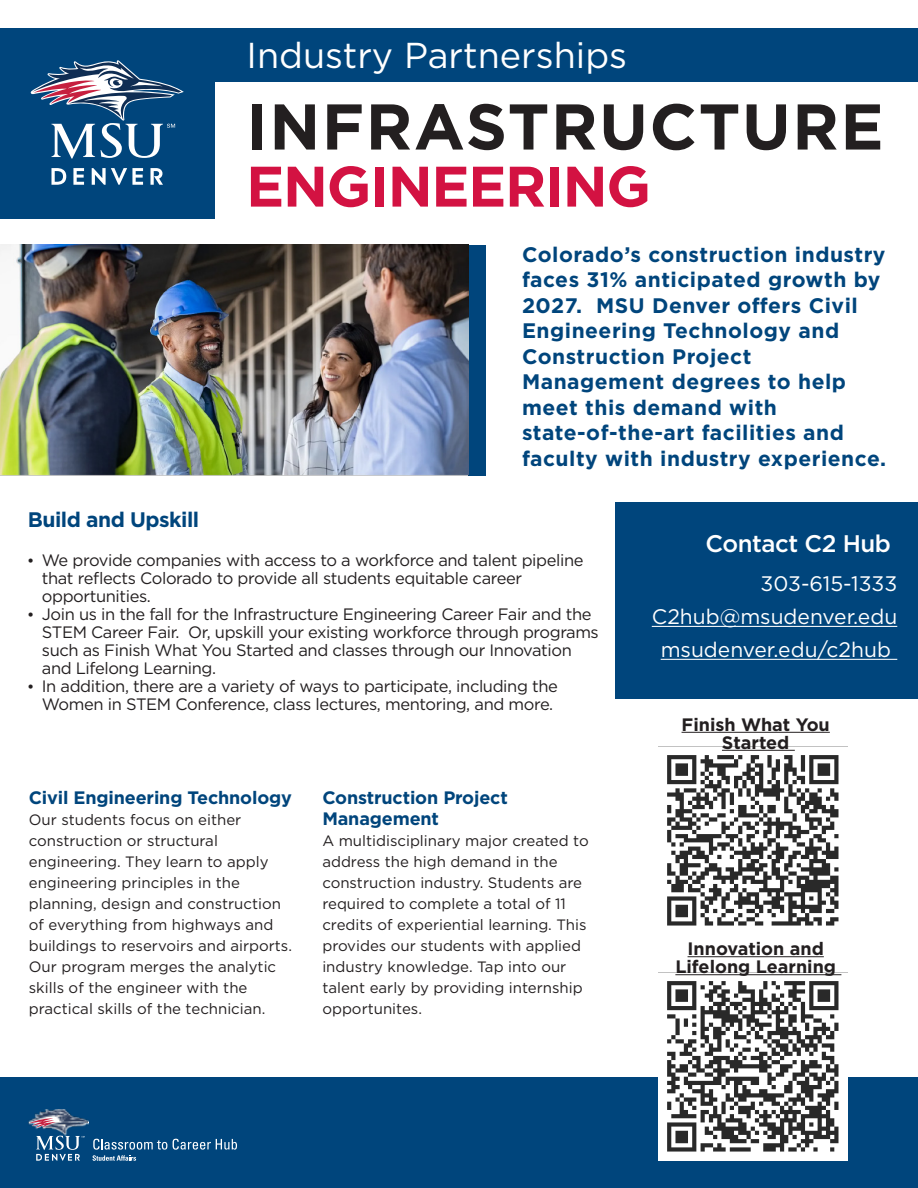
<style>
.page{position:relative;width:918px;height:1188px;background:#fff}
.page>*{position:absolute;margin:0;border:0;box-sizing:border-box;transform-origin:0 0}
.t1{font:700 64.5px "Gotham";letter-spacing:.025em;color:#231f20}
.t2{font:700 57px "Gotham";letter-spacing:-.025em;color:#d31242}
.t3{font:36px "Gotham";color:#fff}
.t4{font:500 24px "Gotham";letter-spacing:-.02em;color:#fff}
.t5{font:700 21px/25.5px "Gotham";letter-spacing:.025em;color:#00457c}
.t6{font:21px "Gotham";color:#fff}
.t7{font:700 21px "Gotham";letter-spacing:-.025em;color:#00457c}
.t8{font:700 18px/20.9px "Gotham";letter-spacing:-.01em;color:#00457c}
.t9{font:700 18px/18px "Gotham";color:#231f20;text-align:center}
.t10{font:16.5px/18px "Gotham";letter-spacing:-.025em;color:#231f20}
.t11{font:15px/21px "Gotham";color:#231f20}
.s1{font-family:"Times New Roman"}
</style>
<div class="page">
<div style="left:0;top:1077px;width:918px;height:111px;background:#00457c"></div>
<div style="left:0;top:28px;width:918px;height:54px;background:#00457c"></div>
<div style="left:0;top:38px;width:214px;height:181px;background:#00457c"></div>
<svg style="left:51px;top:168px;width:92px;height:17px"></svg>
<svg style="left:150px;top:168px;width:13px;height:17px"></svg>
<svg style="left:30px;top:60px;width:154px;height:99px"></svg>
<svg style="left:173px;top:1139px;width:64px;height:11px"></svg>
<svg style="left:92px;top:1139px;width:75px;height:22px"></svg>
<img style="left:28px;top:1110px;width:59px;height:25px">
<svg style="left:29px;top:1118px;width:27px;height:10px"></svg>
<svg style="left:36px;top:1136px;width:49px;height:25px"></svg>
<div style="left:468px;top:245px;width:18px;height:231px;background:#00457c"></div>
<img style="left:0;top:245px;width:468px;height:231px">
<img style="left:659px;top:972px;width:188px;height:188px">
<img style="left:659px;top:746px;width:188px;height:180px">
<hr style="left:682px;top:732px;width:148px;height:1px;background:#231f20">
<hr style="left:722px;top:750px;width:73px;height:1px;background:#231f20">
<hr style="left:688px;top:956px;width:136px;height:1px;background:#231f20">
<hr style="left:675px;top:974px;width:166px;height:1px;background:#231f20">
<div style="left:615px;top:502px;width:303px;height:197px;background:#00457c"></div>
<hr style="left:652px;top:626px;width:245px;height:1px;background:#fff">
<hr style="left:661px;top:659px;width:236px;height:1px;background:#fff">
<h3 class="t3" style="left:247px;top:32px;width:382px">Industry Partnerships</h3>
<h1 class="t1" style="left:246px;top:84px;width:639px">INFRASTRUCTURE</h1>
<h2 class="t2" style="left:246px;top:149px;width:406px">ENGINEERING</h2>
<p class="t5" style="left:522px;top:241px;width:366px">Colorado’s construction industry faces 31% anticipated growth by<br>2027. MSU Denver offers Civil<br>Engineering Technology and<br>Construction Project<br>Management degrees to help meet this demand with state-of-the-art facilities and faculty with industry experience.</p>
<h3 class="t7" style="left:28px;top:506px;width:173px">Build and Upskill</h3>
<p class="t10" style="left:42px;top:550px;width:543px;text-indent:-14px"><span class="s1">•</span> We provide companies with access to a workforce and talent pipeline that reflects Colorado to provide all students equitable career opportunities.</p>
<p class="t10" style="left:42px;top:604px;width:559px;text-indent:-14px"><span class="s1">•</span> Join us in the fall for the Infrastructure Engineering Career Fair and the STEM Career Fair. Or, upskill your existing workforce through programs such as Finish What You Started and classes through our Innovation and Lifelong Learning.</p>
<p class="t10" style="left:28px;top:676px;width:532px;text-align:center"><span class="s1">•</span> In addition, there are a variety of ways to participate, including the<br>Women in STEM Conference, class lectures, mentoring, and more.</p>
<p class="t8" style="left:29px;top:787px;width:265px">Civil Engineering Technology</p>
<p class="t11" style="left:29px;top:809px;width:265px">Our students focus on either construction or structural engineering. They learn to apply engineering principles in the planning, design and construction of everything from highways and buildings to reservoirs and airports.<br>Our program merges the analytic skills of the engineer with the practical skills of the technician.</p>
<p class="t8" style="left:322px;top:787px;width:187px">Construction Project<br>Management</p>
<p class="t11" style="left:322px;top:830px;width:268px">A multidisciplinary major created to address the high demand in the construction industry. Students are required to complete a total of 11 credits of experiential learning. This provides our students with applied industry knowledge. Tap into our talent early by providing internship opportunites.</p>
<h3 class="t4" style="left:706px;top:527px;width:187px">Contact C2 Hub</h3>
<h3 class="t6" style="left:761px;top:571px;width:138px">303-615-1333</h3>
<h3 class="t6" style="left:652px;top:603px;width:247px">C2hub@msudenver.edu</h3>
<h3 class="t6" style="left:661px;top:636px;width:232px">msudenver.edu/c2hub</h3>
<p class="t9" style="left:682px;top:715px;width:150px">Finish What You<br>Started</p>
<p class="t9" style="left:675px;top:939px;width:162px">Innovation and<br>Lifelong Learning</p>
</div>
